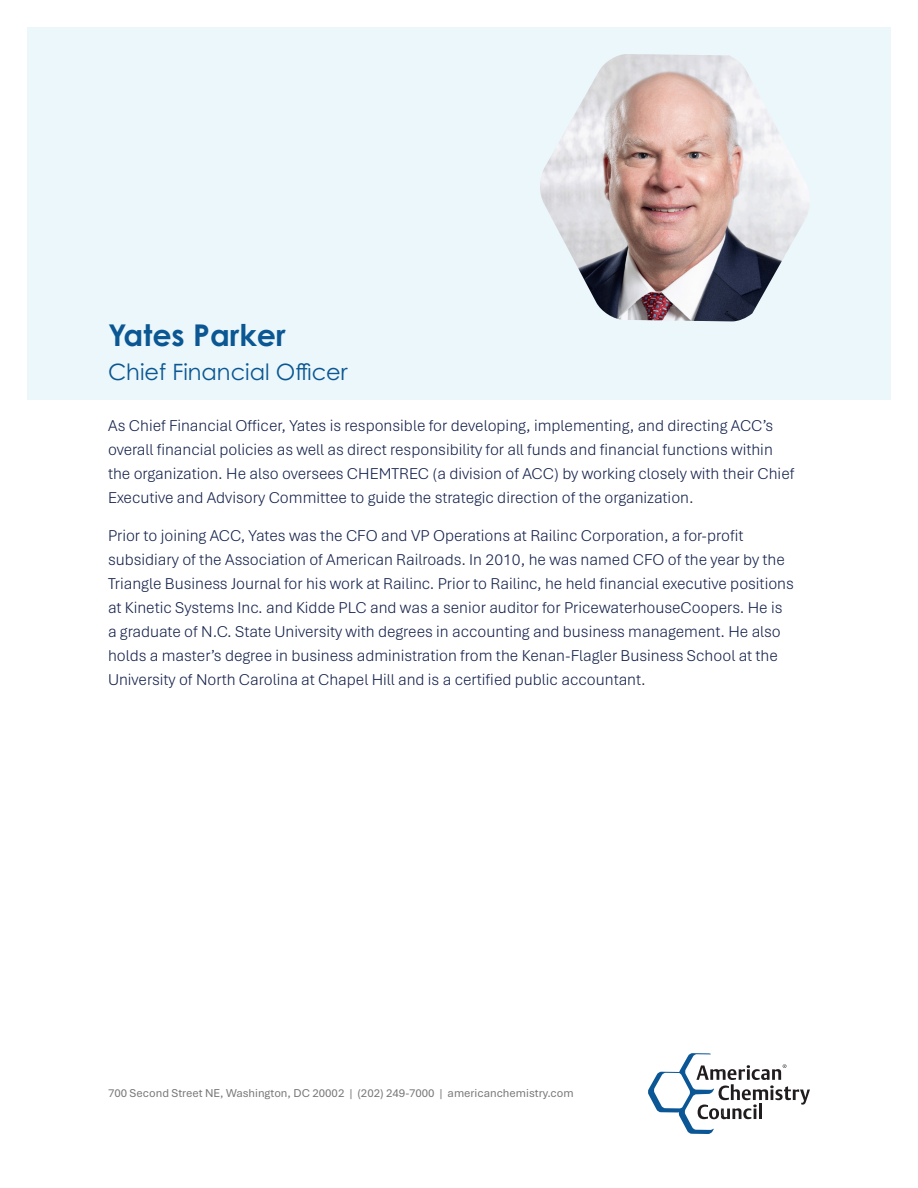
<style>
.page{position:relative;width:918px;height:1188px;background:#fff}
.page>*{position:absolute;margin:0;border:0;box-sizing:border-box;transform-origin:0 0}
.t1{font:700 30px "Century Gothic Pro";color:#0b5793}
.t2{font:22.5px "Century Gothic Pro";color:#0b5793}
.t3{font:300 16.5px/24px "Aptos";color:#16234c}
.t4{font:12px "Aptos";color:#797777}
</style>
<div class="page">
<div style="left:27px;top:27px;width:864px;height:373px;background:#ebf7fa"></div>
<svg style="left:648px;top:1053px;width:162px;height:81px"></svg>
<img style="left:540px;top:54px;width:270px;height:267px">
<p class="t1" style="left:108px;top:316px;width:179px">Yates Parker</p>
<p class="t2" style="left:108px;top:358px;width:241px">Chief Financial Officer</p>
<p class="t3" style="left:108px;top:413px;width:688px">As Chief Financial Officer, Yates is responsible for developing, implementing, and directing ACC’s overall financial policies as well as direct responsibility for all funds and financial functions within the organization. He also oversees CHEMTREC (a division of ACC) by working closely with their Chief Executive and Advisory Committee to guide the strategic direction of the organization.</p>
<p class="t3" style="left:108px;top:523px;width:687px">Prior to joining ACC, Yates was the CFO and VP Operations at Railinc Corporation, a for-profit subsidiary of the Association of American Railroads. In 2010, he was named CFO of the year by the Triangle Business Journal for his work at Railinc. Prior to Railinc, he held financial executive positions at Kinetic Systems Inc. and Kidde PLC and was a senior auditor for PricewaterhouseCoopers. He is a graduate of N.C. State University with degrees in accounting and business management. He also holds a master’s degree in business administration from the Kenan-Flagler Business School at the University of North Carolina at Chapel Hill and is a certified public accountant.</p>
<p class="t4" style="left:108px;top:1085px;width:467px">700 Second Street NE, Washington, DC 20002 | (202) 249-7000 | americanchemistry.com</p>
</div>
